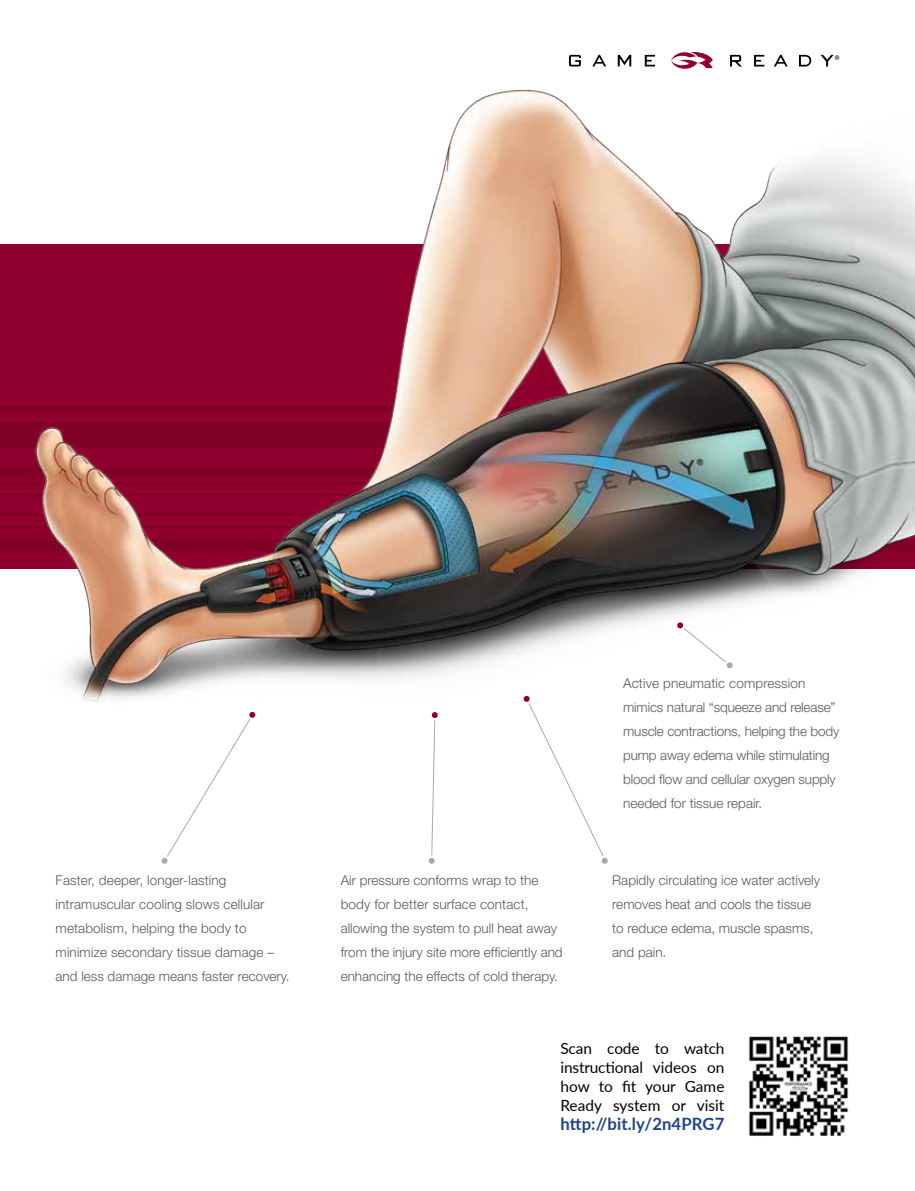
<style>
.page{position:relative;width:915px;height:1191px;background:#fff}
.page>*{position:absolute;margin:0;border:0;box-sizing:border-box;transform-origin:0 0}
.t1{font:700 16.95px "Lato";letter-spacing:.005em;color:#1e428a}
.t2{font:15.45px/18.9px "Lato";color:#000;text-align:justify}
.t3{font:300 13.5px/24px "Helvetica Neue";color:#58595b}
</style>
<div class="page">
<div style="left:0;top:244px;width:914px;height:324px;background:#8f002e"></div>
<div style="left:0;top:406px;width:914px;height:6px;background:#810027"></div>
<hr style="left:0;top:494px;width:914px;height:1px;background:#810027">
<hr style="left:0;top:513px;width:914px;height:3px;background:#810027">
<hr style="left:0;top:526px;width:914px;height:1px;background:#810027">
<hr style="left:0;top:455px;width:914px;height:1px;background:#810027">
<div style="left:0;top:422px;width:914px;height:25px;background:#810027"></div>
<hr style="left:0;top:481px;width:914px;height:3px;background:#810027">
<div style="left:0;top:467px;width:914px;height:12px;background:#810027"></div>
<div style="left:0;top:541px;width:914px;height:11px;background:#810027"></div>
<img style="left:25px;top:89px;width:889px;height:613px">
<svg style="left:167px;top:719px;width:83px;height:137px"></svg>
<svg style="left:248px;top:710px;width:8px;height:9px"></svg>
<div style="left:247px;top:709px;width:10px;height:11px;border:2px solid #fff;border-radius:50%"></div>
<div style="left:160px;top:856px;width:9px;height:9px;background:#a7a9ac;border-radius:50%"></div>
<div style="left:159px;top:855px;width:11px;height:11px;border:2px solid #fff;border-radius:50%"></div>
<svg style="left:431px;top:720px;width:4px;height:135px"></svg>
<div style="left:430px;top:711px;width:9px;height:8px;background:#8f002e;border-radius:50%"></div>
<div style="left:429px;top:710px;width:11px;height:10px;border:2px solid #fff;border-radius:50%"></div>
<div style="left:427px;top:856px;width:8px;height:9px;background:#a7a9ac;border-radius:50%"></div>
<div style="left:426px;top:855px;width:10px;height:11px;border:2px solid #fff;border-radius:50%"></div>
<svg style="left:528px;top:698px;width:78px;height:157px"></svg>
<svg style="left:522px;top:694px;width:8px;height:9px"></svg>
<div style="left:521px;top:693px;width:10px;height:11px;border:2px solid #fff;border-radius:50%"></div>
<div style="left:600px;top:856px;width:8px;height:9px;background:#a7a9ac;border-radius:50%"></div>
<div style="left:599px;top:855px;width:10px;height:11px;border:2px solid #fff;border-radius:50%"></div>
<svg style="left:679px;top:624px;width:51px;height:42px"></svg>
<svg style="left:675px;top:621px;width:9px;height:8px"></svg>
<div style="left:674px;top:620px;width:11px;height:10px;border:2px solid #fff;border-radius:50%"></div>
<div style="left:725px;top:661px;width:8px;height:8px;background:#a7a9ac;border-radius:50%"></div>
<div style="left:724px;top:660px;width:10px;height:10px;border:2px solid #fff;border-radius:50%"></div>
<svg style="left:569px;top:55px;width:11px;height:11px"></svg>
<svg style="left:592px;top:55px;width:14px;height:11px"></svg>
<svg style="left:617px;top:55px;width:14px;height:11px"></svg>
<svg style="left:644px;top:55px;width:10px;height:11px"></svg>
<svg style="left:730px;top:55px;width:11px;height:11px"></svg>
<svg style="left:754px;top:55px;width:10px;height:11px"></svg>
<svg style="left:774px;top:55px;width:13px;height:11px"></svg>
<svg style="left:799px;top:55px;width:11px;height:11px"></svg>
<svg style="left:671px;top:52px;width:41px;height:17px"></svg>
<svg style="left:820px;top:55px;width:19px;height:11px"></svg>
<img style="left:748px;top:1036px;width:101px;height:100px">
<p class="t3" style="left:623px;top:671px;width:217px">Active pneumatic compression mimics natural “squeeze and release” muscle contractions, helping the body pump away edema while stimulating blood flow and cellular oxygen supply needed for tissue repair.</p>
<p class="t3" style="left:56px;top:867px;width:235px">Faster, deeper, longer-lasting intramuscular cooling slows cellular metabolism, helping the body to minimize secondary tissue damage – and less damage means faster recovery.</p>
<p class="t3" style="left:612px;top:867px;width:209px">Rapidly circulating ice water actively removes heat and cools the tissue to reduce edema, muscle spasms, and pain.</p>
<p class="t3" style="left:340px;top:867px;width:223px">Air pressure conforms wrap to the body for better surface contact, allowing the system to pull heat away from the injury site more efficiently and enhancing the effects of cold therapy.</p>
<p class="t2" style="left:560px;top:1038px;width:165px">Scan code to watch instructional videos on how to fit your Game Ready system or visit</p>
<p class="t1" style="left:560px;top:1111px;width:165px">http://bit.ly/2n4PRG7</p>
</div>
